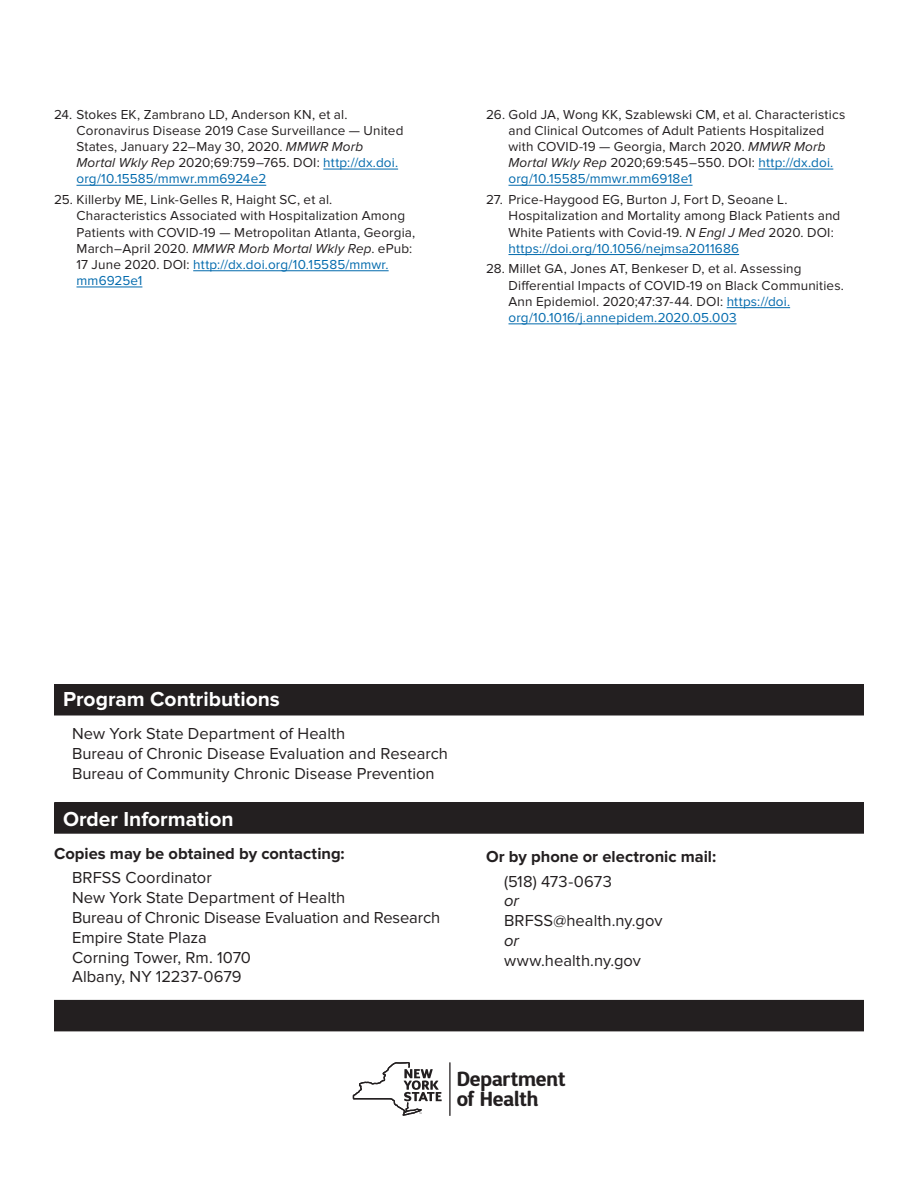
<style>
.page{position:relative;width:918px;height:1188px;background:#fff}
.page>*{position:absolute;margin:0;border:0;box-sizing:border-box;transform-origin:0 0}
.subhead{font:700 21px "Proxima Nova";color:#fff}
.body_text{font:700 21px "Proxima Nova";color:#fff}
.t1{font:700 20.4px/20.7px "D Sari";letter-spacing:-.01em;color:#231f20}
.body_text-2{font:16.5px/19.8px "Proxima Nova";color:#231f20}
.body_text-3{font:700 16.5px "Proxima Nova";color:#231f20}
.body_text-4{font:italic 16.5px "Proxima Nova";color:#231f20}
.References{font:13.5px/16.2px "Proxima Nova";letter-spacing:.01em;color:#231f20}
.s1{font-style:italic}
.s2{color:#026aad}
</style>
<div class="page">
<div style="left:55px;top:803px;width:808px;height:30px;background:#231f20"></div>
<div style="left:54px;top:802px;width:810px;height:32px;border:2px solid #231f20"></div>
<div style="left:55px;top:1001px;width:808px;height:30px;background:#231f20"></div>
<div style="left:54px;top:1000px;width:810px;height:31px;border:2px solid #231f20"></div>
<div style="left:55px;top:685px;width:808px;height:30px;background:#231f20"></div>
<div style="left:54px;top:684px;width:810px;height:32px;border:2px solid #231f20"></div>
<hr style="left:449px;top:1062px;width:2px;height:54px;background:#231f20">
<svg style="left:353px;top:1062px;width:89px;height:54px"></svg>
<hr style="left:323px;top:169px;width:75px;height:1px;background:#026aad">
<hr style="left:76px;top:185px;width:190px;height:1px;background:#026aad">
<hr style="left:193px;top:271px;width:196px;height:1px;background:#026aad">
<hr style="left:76px;top:287px;width:66px;height:1px;background:#026aad">
<hr style="left:759px;top:169px;width:74px;height:1px;background:#026aad">
<hr style="left:508px;top:185px;width:185px;height:1px;background:#026aad">
<hr style="left:508px;top:254px;width:231px;height:1px;background:#026aad">
<hr style="left:727px;top:307px;width:63px;height:1px;background:#026aad">
<hr style="left:508px;top:324px;width:229px;height:1px;background:#026aad">
<p class="References" style="left:76px;top:106px;width:329px;text-indent:-22px">24. Stokes EK, Zambrano LD, Anderson KN, et al.<br>Coronavirus Disease 2019 Case Surveillance — United States, January 22–May 30, 2020. <span class="s1">MMWR Morb Mortal Wkly Rep</span> 2020;69:759–765. DOI: <span class="s2">http://dx.doi. org/10.15585/mmwr.mm6924e2</span></p>
<p class="References" style="left:76px;top:192px;width:340px;text-indent:-22px">25. Killerby ME, Link-Gelles R, Haight SC, et al.<br>Characteristics Associated with Hospitalization Among Patients with COVID-19 — Metropolitan Atlanta, Georgia, March–April 2020. <span class="s1">MMWR Morb Mortal Wkly Rep</span>. ePub:<br>17 June 2020. DOI: <span class="s2">http://dx.doi.org/10.15585/mmwr. mm6925e1</span></p>
<p class="References" style="left:508px;top:106px;width:338px;text-indent:-22px">26. Gold JA, Wong KK, Szablewski CM, et al. Characteristics and Clinical Outcomes of Adult Patients Hospitalized with COVID-19 — Georgia, March 2020. <span class="s1">MMWR Morb Mortal Wkly Rep</span> 2020;69:545–550. DOI: <span class="s2">http://dx.doi. org/10.15585/mmwr.mm6918e1</span></p>
<p class="References" style="left:508px;top:192px;width:333px;text-indent:-22px">27. Price-Haygood EG, Burton J, Fort D, Seoane L.<br>Hospitalization and Mortality among Black Patients and White Patients with Covid-19. <span class="s1">N Engl J Med</span> 2020. DOI: <span class="s2">https://doi.org/10.1056/nejmsa2011686</span></p>
<p class="References" style="left:508px;top:261px;width:337px;text-indent:-22px">28. Millet GA, Jones AT, Benkeser D, et al. Assessing Differential Impacts of COVID-19 on Black Communities.<br>Ann Epidemiol. 2020;47:37-44. DOI: <span class="s2">https://doi. org/10.1016/j.annepidem.2020.05.003</span></p>
<p class="subhead" style="left:63px;top:687px;width:218px">Program Contributions</p>
<p class="body_text-2" style="left:72px;top:724px;width:378px">New York State Department of Health<br>Bureau of Chronic Disease Evaluation and Research<br>Bureau of Community Chronic Disease Prevention</p>
<p class="body_text" style="left:63px;top:807px;width:172px">Order Information</p>
<p class="body_text-3" style="left:54px;top:844px;width:292px">Copies may be obtained by contacting:</p>
<p class="body_text-2" style="left:72px;top:868px;width:141px">BRFSS Coordinator</p>
<p class="body_text-2" style="left:72px;top:888px;width:275px">New York State Department of Health</p>
<p class="body_text-2" style="left:72px;top:908px;width:370px">Bureau of Chronic Disease Evaluation and Research</p>
<p class="body_text-2" style="left:72px;top:928px;width:136px">Empire State Plaza</p>
<p class="body_text-2" style="left:72px;top:948px;width:181px">Corning Tower, Rm. 1070</p>
<p class="body_text-2" style="left:72px;top:967px;width:171px">Albany, NY 12237-0679</p>
<p class="body_text-3" style="left:486px;top:847px;width:232px">Or by phone or electronic mail:</p>
<p class="body_text-2" style="left:504px;top:872px;width:109px">(518) 473-0673</p>
<p class="body_text-4" style="left:504px;top:892px;width:16px">or</p>
<p class="body_text-2" style="left:504px;top:911px;width:160px">BRFSS@health.ny.gov</p>
<p class="body_text-4" style="left:504px;top:931px;width:16px">or</p>
<p class="body_text-2" style="left:504px;top:951px;width:138px">www.health.ny.gov</p>
<p class="t1" style="left:457px;top:1068px;width:110px">Department of Health</p>
</div>
